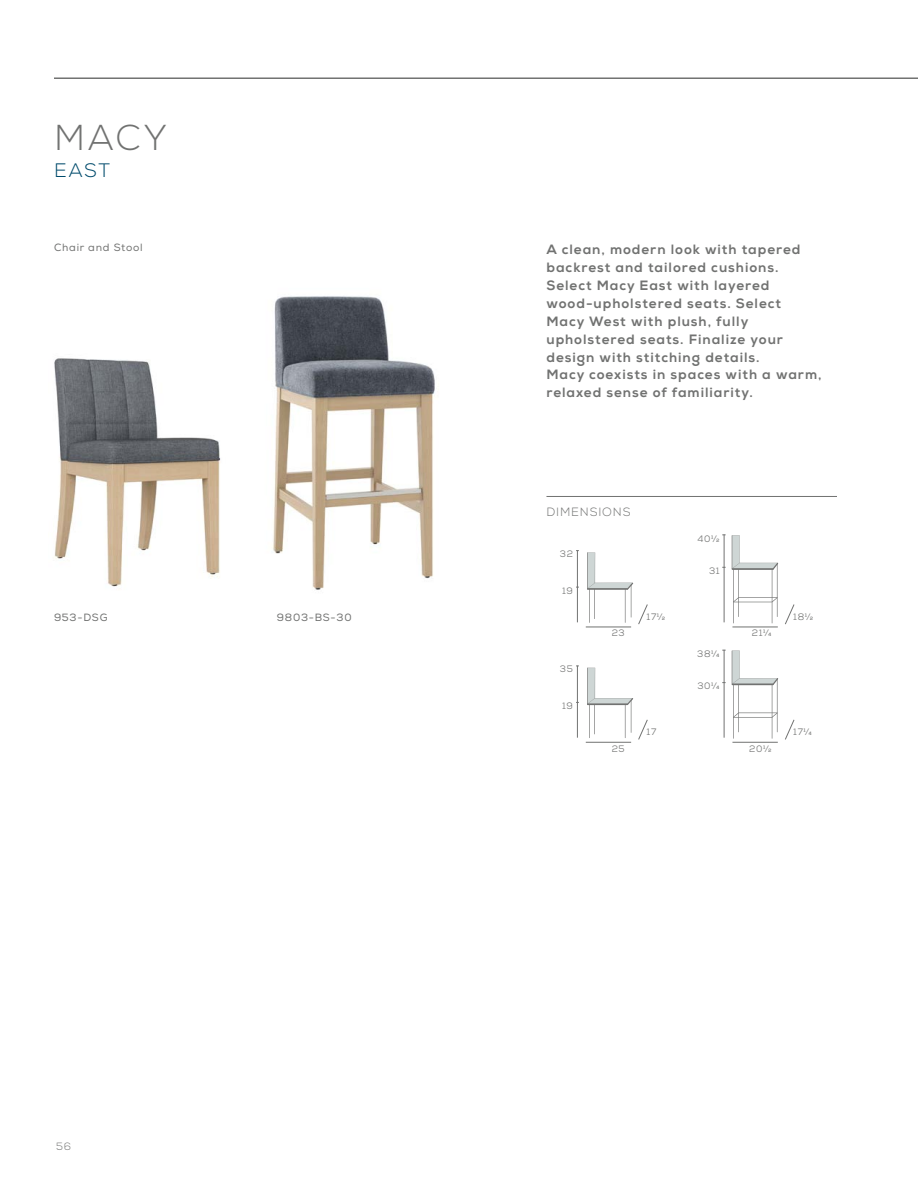
<style>
.page{position:relative;width:918px;height:1188px;background:#fff}
.page>*{position:absolute;margin:0;border:0;box-sizing:border-box;transform-origin:0 0}
.t1{font:300 36px "Nexa";color:#717271}
.t2{font:300 19.5px "Nexa";color:#004b6c}
.t3{font:800 13.5px/18px "Nexa";letter-spacing:.07em;color:#717271}
.t4{font:300 12px "Nexa";letter-spacing:.07em;color:#717271}
.t5{font:10.5px "Nexa";letter-spacing:.07em;color:#717271}
.t6{font:300 10.5px "Nexa";color:#717271}
.t7{font:9.3px "Nexa";color:#717271}
</style>
<div class="page">
<hr style="left:54px;top:77px;width:864px;height:2px;background:#717271">
<img style="left:54px;top:358px;width:167px;height:229px">
<img style="left:272px;top:296px;width:163px;height:294px">
<hr style="left:586px;top:627px;width:45px;height:1px;background:#717271">
<svg style="left:587px;top:552px;width:61px;height:73px"></svg>
<hr style="left:577px;top:550px;width:1px;height:72px;background:#717271">
<hr style="left:732px;top:627px;width:46px;height:1px;background:#717271">
<svg style="left:785px;top:604px;width:10px;height:21px"></svg>
<svg style="left:722px;top:535px;width:57px;height:88px"></svg>
<hr style="left:586px;top:742px;width:45px;height:1px;background:#717271">
<svg style="left:587px;top:668px;width:61px;height:72px"></svg>
<hr style="left:577px;top:666px;width:1px;height:72px;background:#717271">
<hr style="left:732px;top:742px;width:46px;height:1px;background:#717271">
<svg style="left:785px;top:719px;width:10px;height:21px"></svg>
<svg style="left:722px;top:650px;width:57px;height:89px"></svg>
<hr style="left:546px;top:496px;width:291px;height:1px;background:#717271">
<p class="t1" style="left:54px;top:117px;width:115px">MACY</p>
<p class="t2" style="left:54px;top:159px;width:57px">EAST</p>
<p class="t5" style="left:54px;top:242px;width:90px">Chair and Stool</p>
<p class="t5" style="left:54px;top:612px;width:55px">953-DSG</p>
<p class="t5" style="left:277px;top:612px;width:76px">9803-BS-30</p>
<p class="t6" style="left:56px;top:1140px;width:16px">56</p>
<p class="t3" style="left:546px;top:240px;width:256px">A clean, modern look with tapered backrest and tailored cushions.</p>
<p class="t3" style="left:546px;top:276px;width:225px">Select Macy East with layered</p>
<p class="t3" style="left:546px;top:294px;width:276px">wood-upholstered seats. Select<br>Macy West with plush, fully upholstered seats. Finalize your design with stitching details.<br>Macy coexists in spaces with a warm, relaxed sense of familiarity.</p>
<p class="t4" style="left:546px;top:505px;width:86px">DIMENSIONS</p>
<p class="t7" style="left:560px;top:548px;width:15px">32</p>
<p class="t7" style="left:562px;top:585px;width:12px">19</p>
<p class="t7" style="left:560px;top:663px;width:14px">35</p>
<p class="t7" style="left:562px;top:700px;width:12px">19</p>
<p class="t7" style="left:612px;top:627px;width:15px">23</p>
<p class="t7" style="left:612px;top:743px;width:15px">25</p>
<p class="t7" style="left:647px;top:610px;width:20px">171/2</p>
<p class="t7" style="left:647px;top:726px;width:11px">17</p>
<p class="t7" style="left:698px;top:532px;width:24px">401/2</p>
<p class="t7" style="left:709px;top:565px;width:12px">31</p>
<p class="t7" style="left:697px;top:648px;width:24px">381/4</p>
<p class="t7" style="left:697px;top:680px;width:24px">301/4</p>
<p class="t7" style="left:752px;top:627px;width:21px">211/4</p>
<p class="t7" style="left:793px;top:610px;width:22px">181/2</p>
<p class="t7" style="left:749px;top:743px;width:24px">201/2</p>
<p class="t7" style="left:793px;top:726px;width:20px">171/4</p>
</div>
